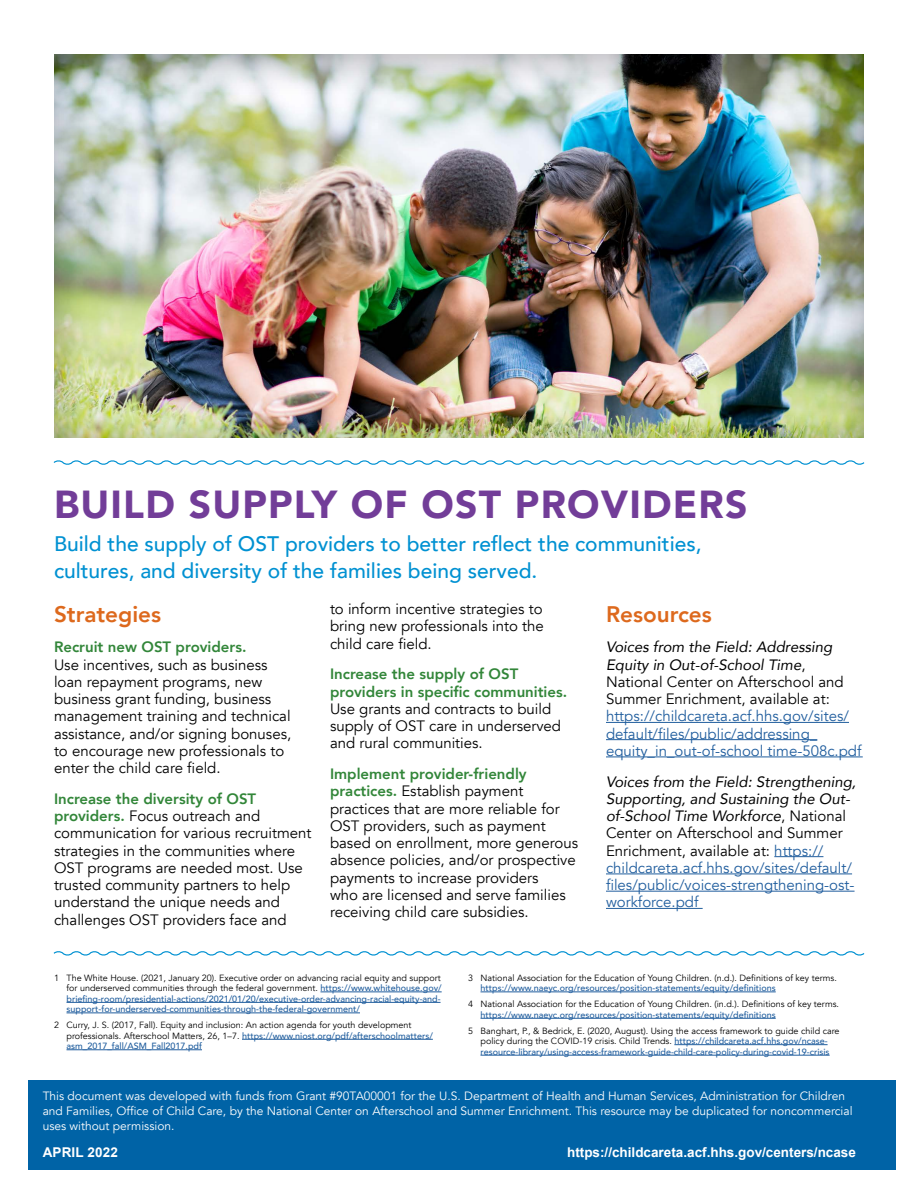
<style>
.page{position:relative;width:918px;height:1188px;background:#fff}
.page>*{position:absolute;margin:0;border:0;box-sizing:border-box;transform-origin:0 0}
.t1{font:900 39px "Avenir";letter-spacing:.03em;color:#723d98}
.t2{font:800 22.5px "Avenir";color:#dd691d}
.t3{font:500 21px/27px "Avenir";color:#0091d2}
.body{font:15px/17.2px "Avenir";color:#000}
.body-2{font:15px/17.2px "Avenir";color:#215e9e}
.t4{font:700 13.5px "Arial";color:#fff}
.t5{font:12px/15px "Avenir";color:#fff}
.Footnote{font:500 9px/10.5px "Avenir";color:#215e9e}
.Footnote-2{font:9px/10.5px "Avenir";color:#000}
.s1{font-weight:800;color:#328639}
.s2{font-style:italic;color:#000}
.s3{color:#000}
.s4{font-weight:500;color:#215e9e}
.s5{font-weight:400;color:#000}
</style>
<div class="page">
<hr style="left:320px;top:992px;width:122px;height:1px;background:#215e9e">
<hr style="left:67px;top:1002px;width:374px;height:1px;background:#215e9e">
<hr style="left:67px;top:1013px;width:293px;height:1px;background:#215e9e">
<hr style="left:242px;top:1039px;width:191px;height:1px;background:#215e9e">
<hr style="left:67px;top:1050px;width:135px;height:1px;background:#215e9e">
<hr style="left:481px;top:992px;width:295px;height:1px;background:#215e9e">
<hr style="left:481px;top:1018px;width:295px;height:1px;background:#215e9e">
<hr style="left:674px;top:1044px;width:154px;height:1px;background:#215e9e">
<hr style="left:481px;top:1055px;width:349px;height:1px;background:#215e9e">
<div style="left:28px;top:1080px;width:867px;height:90px;background:#0063a6"></div>
<hr style="left:606px;top:722px;width:243px;height:1px;background:#215e9e">
<hr style="left:606px;top:739px;width:211px;height:1px;background:#215e9e">
<hr style="left:606px;top:757px;width:257px;height:1px;background:#215e9e">
<hr style="left:774px;top:856px;width:49px;height:1px;background:#215e9e">
<hr style="left:606px;top:874px;width:246px;height:1px;background:#215e9e">
<hr style="left:606px;top:891px;width:249px;height:1px;background:#215e9e">
<hr style="left:606px;top:908px;width:97px;height:1px;background:#215e9e">
<div style="left:40px;top:44px;width:838px;height:396px;background:#000;opacity:.3"></div>
<svg style="left:53px;top:460px;width:812px;height:5px"></svg>
<svg style="left:53px;top:951px;width:812px;height:5px"></svg>
<h2 class="t1" style="left:54px;top:471px;width:695px">BUILD SUPPLY OF OST PROVIDERS</h2>
<p class="t3" style="left:54px;top:529px;width:649px">Build the supply of OST providers to better reflect the communities, cultures, and diversity of the families being served.</p>
<h3 class="t2" style="left:54px;top:596px;width:109px">Strategies</h3>
<p class="body" style="left:54px;top:639px;width:239px"><span class="s1">Recruit new OST providers.<br></span>Use incentives, such as business loan repayment programs, new business grant funding, business management training and technical assistance, and/or signing bonuses, to encourage new professionals to enter the child care field.</p>
<p class="body" style="left:54px;top:790px;width:259px"><span class="s1">Increase the diversity of OST providers.</span> Focus outreach and communication for various recruitment strategies in the communities where OST programs are needed most. Use trusted community partners to help understand the unique needs and challenges OST providers face and</p>
<p class="body" style="left:330px;top:601px;width:215px;text-align:justify">to inform incentive strategies to bring new professionals into the child care field.</p>
<p class="body" style="left:330px;top:666px;width:239px"><span class="s1">Increase the supply of OST providers in specific communities.<br></span>Use grants and contracts to build supply of OST care in underserved and rural communities.</p>
<p class="body" style="left:330px;top:766px;width:250px"><span class="s1">Implement provider-friendly practices.</span> Establish payment practices that are more reliable for OST providers, such as payment based on enrollment, more generous absence policies, and/or prospective payments to increase providers<br>who are licensed and serve families receiving child care subsidies.</p>
<h3 class="t2" style="left:606px;top:596px;width:107px">Resources</h3>
<p class="body-2" style="left:606px;top:639px;width:257px"><span class="s2">Voices from the Field: Addressing Equity in Out-of-School Time</span><span class="s3">, National Center on Afterschool and Summer Enrichment, available at: </span>https://childcareta.acf.hhs.gov/sites/ default/files/public/addressing_ equity_in_out-of-school time-508c.pdf</p>
<p class="body-2" style="left:606px;top:773px;width:252px"><span class="s2">Voices from the Field: Strengthening, Supporting, and Sustaining the Out&shy;of-School Time Workforce</span><span class="s3">, National Center on Afterschool and Summer Enrichment, available at:</span> https:// childcareta.acf.hhs.gov/sites/default/ files/public/voices-strengthening-ost&shy;workforce.pdf</p>
<p class="Footnote-2" style="left:481px;top:973px;width:358px;text-indent:-13px">3 National Association for the Education of Young Children. (n.d.). Definitions of key terms. <span class="s4">https://www.naeyc.org/resources/position-statements/equity/definitions</span></p>
<p class="Footnote-2" style="left:481px;top:999px;width:360px;text-indent:-13px">4 National Association for the Education of Young Children. (in.d.). Definitions of key terms. <span class="s4">https://www.naeyc.org/resources/position-statements/equity/definitions</span></p>
<p class="Footnote" style="left:468px;top:1025px;width:373px;text-align:center"><span class="s5">5 Banghart, P., &amp; Bedrick, E. (2020, August). Using the access framework to guide child care policy during the COVID-19 crisis. Child Trends.</span> https://childcareta.acf.hhs.gov/ncase&shy;resource-library/using-access-framework-guide-child-care-policy-during-covid-19-crisis</p>
<p class="t5" style="left:43px;top:1089px;width:811px">This document was developed with funds from Grant #90TA00001 for the U.S. Department of Health and Human Services, Administration for Children and Families, Office of Child Care, by the National Center on Afterschool and Summer Enrichment. This resource may be duplicated for noncommercial uses without permission.</p>
<p class="t4" style="left:43px;top:1143px;width:77px">APRIL 2022</p>
<p class="t4" style="left:567px;top:1143px;width:290px">https://childcareta.acf.hhs.gov/centers/ncase</p>
<p class="Footnote" style="left:67px;top:972px;width:377px;text-indent:-13px"><span class="s5">1 The White House. (2021, January 20). Executive order on advancing racial equity and support for underserved communities through the federal government.</span> https://www.whitehouse.gov/ briefing-room/presidential-actions/2021/01/20/executive-order-advancing-racial-equity-and&shy;support-for-underserved-communities-through-the-federal-government/</p>
<p class="Footnote-2" style="left:67px;top:1020px;width:368px;text-indent:-13px">2 Curry, J. S. (2017, Fall). Equity and inclusion: An action agenda for youth development professionals. Afterschool Matters, 26, 1–7. <span class="s4">https://www.niost.org/pdf/afterschoolmatters/ asm_2017_fall/ASM_Fall2017.pdf</span></p>
</div>
